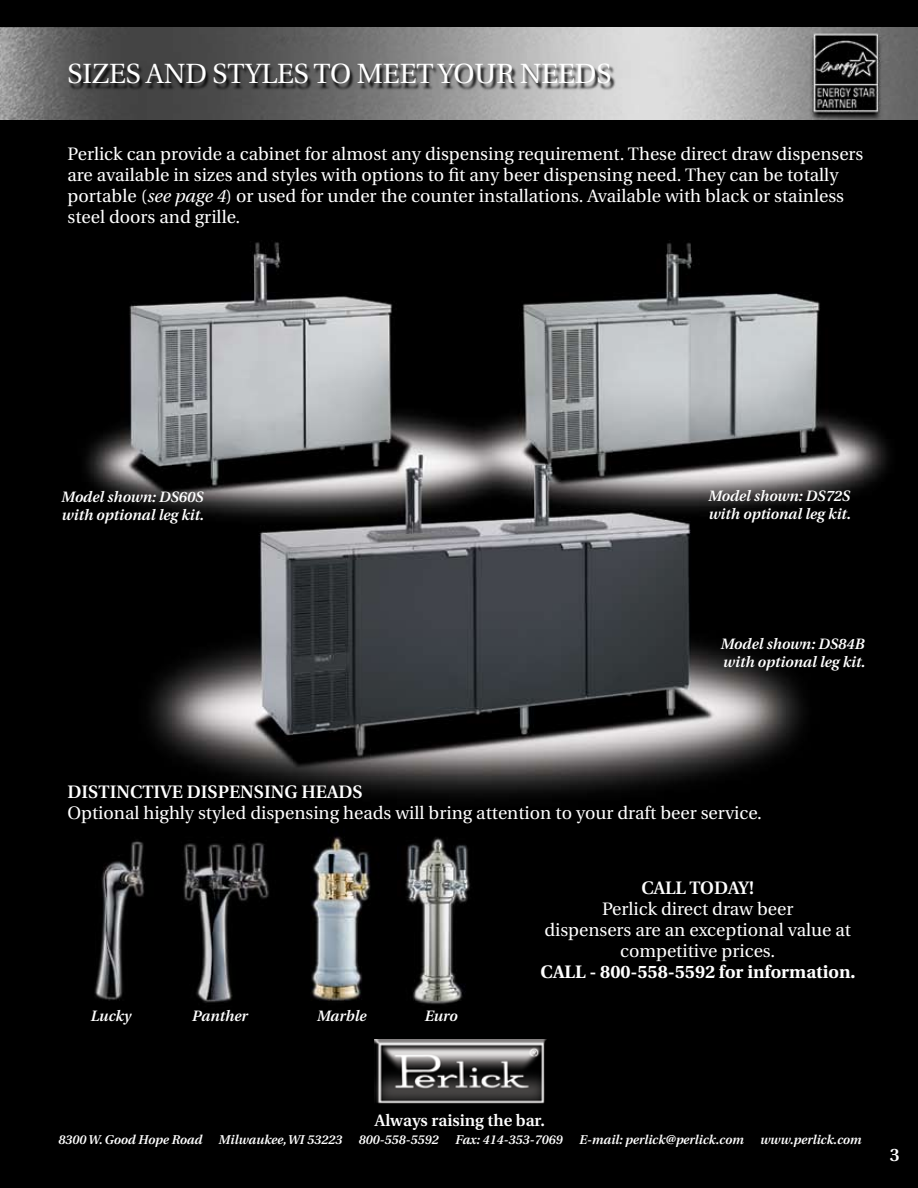
<style>
.page{position:relative;width:918px;height:1188px;background:#fff}
.page>*{position:absolute;margin:0;border:0;box-sizing:border-box;transform-origin:0 0}
.t1{font:36px "Utopia Headline";color:#fff}
.t2{font:18px/21px "Utopia";color:#fff}
.t3{font:600 18px "Utopia";color:#fff}
.t4{font:700 18px "Utopia";color:#fff}
.t5{font:600 16.5px "Utopia";color:#fff}
.t6{font:italic 600 15px/18px "Utopia";color:#fff}
.t7{font:italic 600 12.75px "Utopia";color:#fff}
.s1{font-style:italic}
</style>
<div class="page">
<img style="left:0;top:0;width:918px;height:1188px">
<img style="left:0;top:27px;width:918px;height:92px">
<div style="left:69px;top:65px;width:548px;height:27px;background:#000;opacity:.9"></div>
<img style="left:374px;top:1040px;width:173px;height:67px">
<h1 class="t1" style="left:68px;top:56px;width:545px">Sizes and styles to meet your needs</h1>
<p class="t2" style="left:68px;top:144px;width:797px">Perlick can provide a cabinet for almost any dispensing requirement. These direct draw dispensers are available in sizes and styles with options to fit any beer dispensing need. They can be totally portable (<span class="s1">see page 4</span>) or used for under the counter installations. Available with black or stainless steel doors and grille.</p>
<p class="t6" style="left:61px;top:488px;width:144px">Model shown: DS60S with optional leg kit.</p>
<p class="t6" style="left:708px;top:487px;width:144px">Model shown: DS72S with optional leg kit.</p>
<p class="t6" style="left:720px;top:636px;width:146px">Model shown: DS84B with optional leg kit.</p>
<p class="t3" style="left:68px;top:782px;width:297px">DISTINCTIVE DISPENSING HEADS</p>
<p class="t2" style="left:68px;top:803px;width:696px">Optional highly styled dispensing heads will bring attention to your draft beer service.</p>
<p class="t6" style="left:90px;top:1007px;width:42px">Lucky</p>
<p class="t6" style="left:191px;top:1007px;width:57px">Panther</p>
<p class="t6" style="left:317px;top:1007px;width:51px">Marble</p>
<p class="t6" style="left:424px;top:1007px;width:35px">Euro</p>
<p class="t3" style="left:641px;top:877px;width:114px">CALL TODAY!</p>
<p class="t2" style="left:544px;top:898px;width:308px;text-align:center">Perlick direct draw beer<br>dispensers are an exceptional value at competitive prices.</p>
<p class="t4" style="left:541px;top:961px;width:316px">Call - 800-558-5592 for information.</p>
<p class="t5" style="left:375px;top:1111px;width:172px">ALWAYS RAISING THE BAR.</p>
<p class="t7" style="left:58px;top:1133px;width:145px">8300 W. Good Hope Road</p>
<p class="t7" style="left:218px;top:1133px;width:125px">Milwaukee, WI 53223</p>
<p class="t7" style="left:358px;top:1133px;width:82px">800-558-5592</p>
<p class="t7" style="left:455px;top:1133px;width:109px">Fax: 414-353-7069</p>
<p class="t7" style="left:579px;top:1133px;width:166px">E-mail: perlick@perlick.com</p>
<p class="t7" style="left:760px;top:1133px;width:103px">www.perlick.com</p>
<p class="t3" style="left:890px;top:1145px;width:11px">3</p>
</div>
